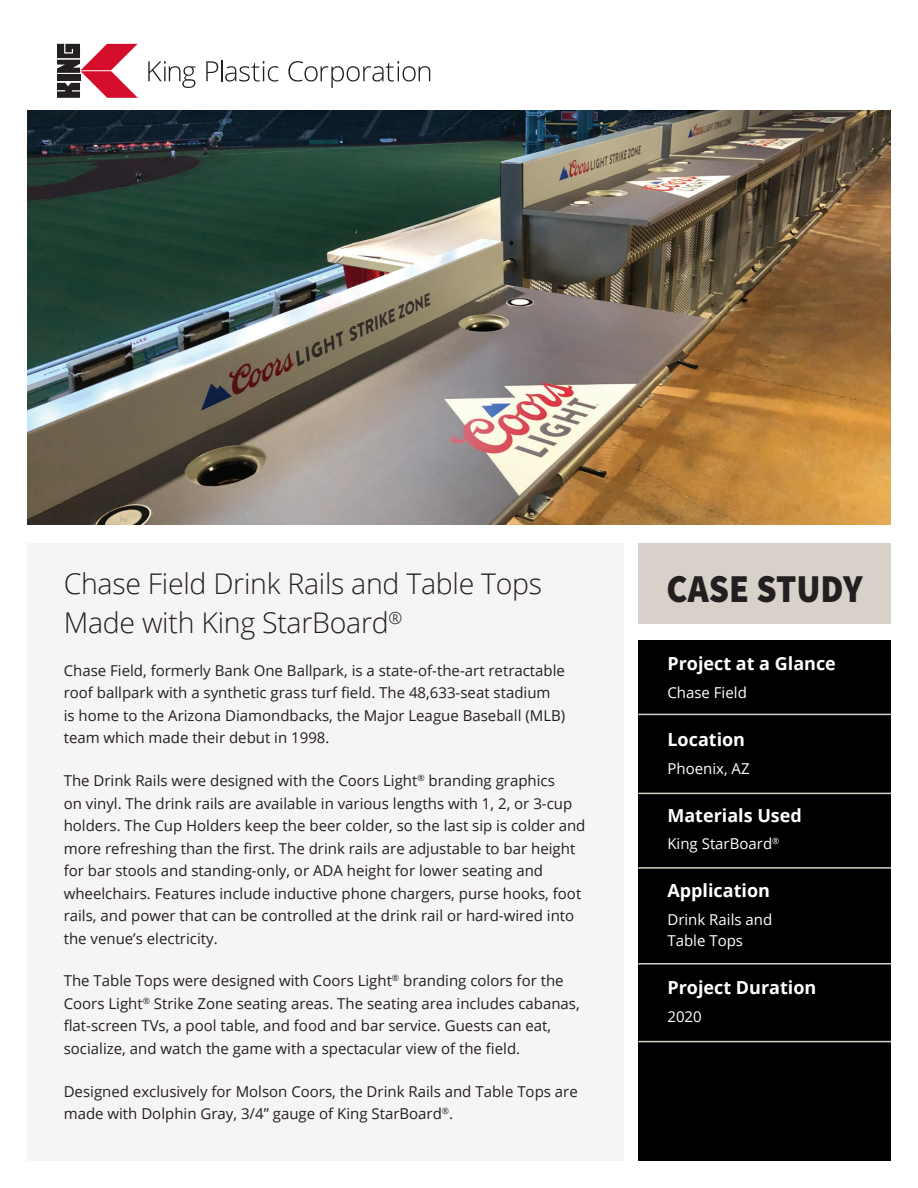
<style>
.page{position:relative;width:918px;height:1188px;background:#fff}
.page>*{position:absolute;margin:0;border:0;box-sizing:border-box;transform-origin:0 0}
.t1{font:900 39.6px "Source Sans Pro";color:#231f20;scale:.91 1}
.t2{font:300 28.5px "Open Sans";letter-spacing:-.01em;color:#231f20}
.t3{font:700 18px "Open Sans";color:#fff}
.t4{font:15px/22.5px "Open Sans";color:#231f20}
.t5{font:15px/21px "Open Sans";color:#fff}
</style>
<div class="page">
<div style="left:638px;top:543px;width:253px;height:81px;background:#d8d1c9"></div>
<div style="left:638px;top:640px;width:253px;height:521px;background:#000002"></div>
<svg style="left:57px;top:44px;width:81px;height:54px"></svg>
<svg style="left:148px;top:61px;width:48px;height:27px"></svg>
<svg style="left:206px;top:61px;width:12px;height:20px"></svg>
<hr style="left:221px;top:60px;width:2px;height:21px;background:#231f20">
<svg style="left:225px;top:61px;width:53px;height:21px"></svg>
<svg style="left:288px;top:61px;width:142px;height:27px"></svg>
<div style="left:27px;top:543px;width:596px;height:618px;background:#f6f5f3"></div>
<hr style="left:638px;top:714px;width:253px;height:1px;background:#d8d1c9">
<hr style="left:638px;top:793px;width:253px;height:1px;background:#d8d1c9">
<hr style="left:638px;top:867px;width:253px;height:2px;background:#d8d1c9">
<hr style="left:638px;top:963px;width:253px;height:1px;background:#d8d1c9">
<hr style="left:638px;top:1041px;width:253px;height:1px;background:#d8d1c9">
<img style="left:27px;top:110px;width:864px;height:415px">
<p class="t2" style="left:64px;top:564px;width:480px">Chase Field Drink Rails and Table Tops</p>
<p class="t1" style="left:667px;top:564px;width:217px">CASE STUDY</p>
<p class="t2" style="left:64px;top:603px;width:340px">Made with King StarBoard<sup>®</sup></p>
<p class="t4" style="left:64px;top:659px;width:503px">Chase Field, formerly Bank One Ballpark, is a state-of-the-art retractable roof ballpark with a synthetic grass turf field. The 48,633-seat stadium<br>is home to the Arizona Diamondbacks, the Major League Baseball (MLB) team which made their debut in 1998.</p>
<p class="t4" style="left:64px;top:769px;width:523px">The Drink Rails were designed with the Coors Light<sup>®</sup> branding graphics<br>on vinyl. The drink rails are available in various lengths with 1, 2, or 3-cup holders. The Cup Holders keep the beer colder, so the last sip is colder and more refreshing than the first. The drink rails are adjustable to bar height for bar stools and standing-only, or ADA height for lower seating and wheelchairs. Features include inductive phone chargers, purse hooks, foot rails, and power that can be controlled at the drink rail or hard-wired into the venue’s electricity.</p>
<p class="t4" style="left:64px;top:969px;width:518px">The Table Tops were designed with Coors Light<sup>®</sup> branding colors for the Coors Light<sup>®</sup> Strike Zone seating areas. The seating area includes cabanas, flat-screen TVs, a pool table, and food and bar service. Guests can eat, socialize, and watch the game with a spectacular view of the field.</p>
<p class="t4" style="left:64px;top:1079px;width:516px">Designed exclusively for Molson Coors, the Drink Rails and Table Tops are made with Dolphin Gray, 3/4” gauge of King StarBoard<sup>®</sup>.</p>
<p class="t3" style="left:667px;top:651px;width:170px">Project at a Glance</p>
<p class="t5" style="left:667px;top:682px;width:81px">Chase Field</p>
<p class="t3" style="left:667px;top:727px;width:79px">Location</p>
<p class="t5" style="left:667px;top:757px;width:84px">Phoenix, AZ</p>
<p class="t3" style="left:667px;top:802px;width:136px">Materials Used</p>
<p class="t5" style="left:667px;top:833px;width:114px">King StarBoard<sup>®</sup></p>
<p class="t3" style="left:667px;top:878px;width:104px">Application</p>
<p class="t5" style="left:667px;top:909px;width:106px">Drink Rails and<br>Table Tops</p>
<p class="t3" style="left:667px;top:975px;width:150px">Project Duration</p>
<p class="t5" style="left:667px;top:1006px;width:36px">2020</p>
</div>
